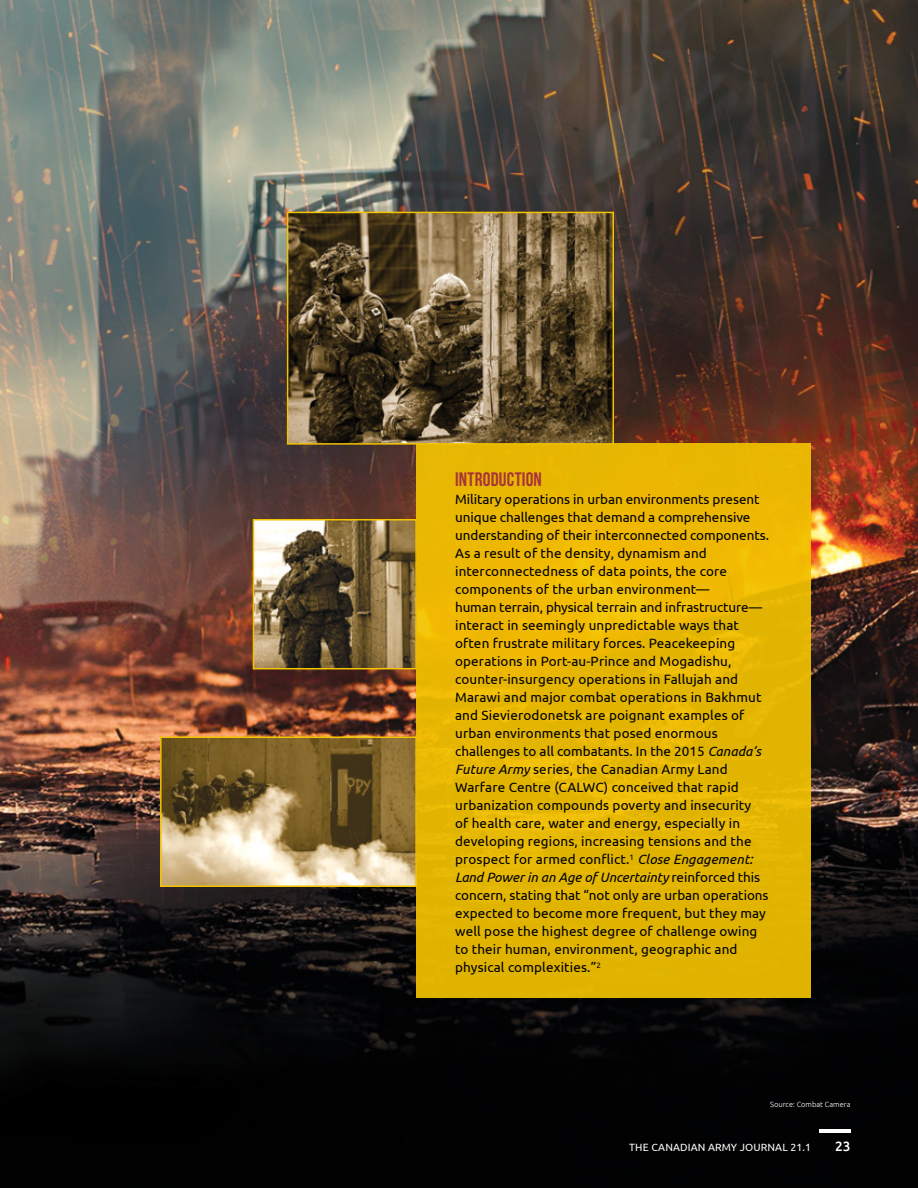
<style>
.page{position:relative;width:918px;height:1188px;background:#fff}
.page>*{position:absolute;margin:0;border:0;box-sizing:border-box;transform-origin:0 0}
.t1{font:19.5px "Bebas Neue";letter-spacing:.01em;color:#a83439}
.t2{font:13.5px/18px "Ubuntu";letter-spacing:.01em;color:#000}
.t3{font:500 13.5px "Ubuntu";color:#fff}
.t4{font:10.5px "Ubuntu";letter-spacing:.01em;color:#fff}
.t5{font:300 7.5px "Ubuntu";color:#fff}
.s1{font-style:italic}
</style>
<div class="page">
<img style="left:0;top:0;width:918px;height:1188px">
<div style="left:417px;top:444px;width:394px;height:554px;background:#e6b602"></div>
<img style="left:290px;top:215px;width:321px;height:227px">
<div style="left:287px;top:212px;width:327px;height:233px;border:2px solid #f3c300"></div>
<img style="left:163px;top:739px;width:251px;height:145px">
<div style="left:160px;top:736px;width:257px;height:151px;border:2px solid #f3c300"></div>
<img style="left:256px;top:522px;width:158px;height:144px">
<div style="left:253px;top:519px;width:164px;height:150px;border:2px solid #f3c300"></div>
<hr style="left:819px;top:1129px;width:31px;height:3px;background:#fff">
<h1 class="t1" style="left:455px;top:469px;width:88px">INTRODUCTION</h1>
<p class="t2" style="left:455px;top:490px;width:315px">Military operations in urban environments present unique challenges that demand a comprehensive understanding of their interconnected components.<br>As a result of the density, dynamism and interconnectedness of data points, the core components of the urban environment—<br>human terrain, physical terrain and infrastructure— interact in seemingly unpredictable ways that often frustrate military forces. Peacekeeping operations in Port-au-Prince and Mogadishu, counter-insurgency operations in Fallujah and Marawi and major combat operations in Bakhmut and Sievierodonetsk are poignant examples of urban environments that posed enormous challenges to all combatants. In the 2015 <span class="s1">Canada’s Future Army</span> series, the Canadian Army Land Warfare Centre (CALWC) conceived that rapid urbanization compounds poverty and insecurity<br>of health care, water and energy, especially in developing regions, increasing tensions and the prospect for armed conflict.<sup>1</sup> <span class="s1">Close Engagement:<br>Land Power in an Age of Uncertainty</span> reinforced this concern, stating that “not only are urban operations expected to become more frequent, but they may well pose the highest degree of challenge owing to their human, environment, geographic and physical complexities.”<sup>2</sup></p>
<p class="t5" style="left:770px;top:1100px;width:82px">Source: Combat Camera</p>
<p class="t4" style="left:629px;top:1141px;width:183px">THE CANADIAN ARMY JOURNAL 21.1</p>
<p class="t3" style="left:835px;top:1138px;width:17px">23</p>
</div>
